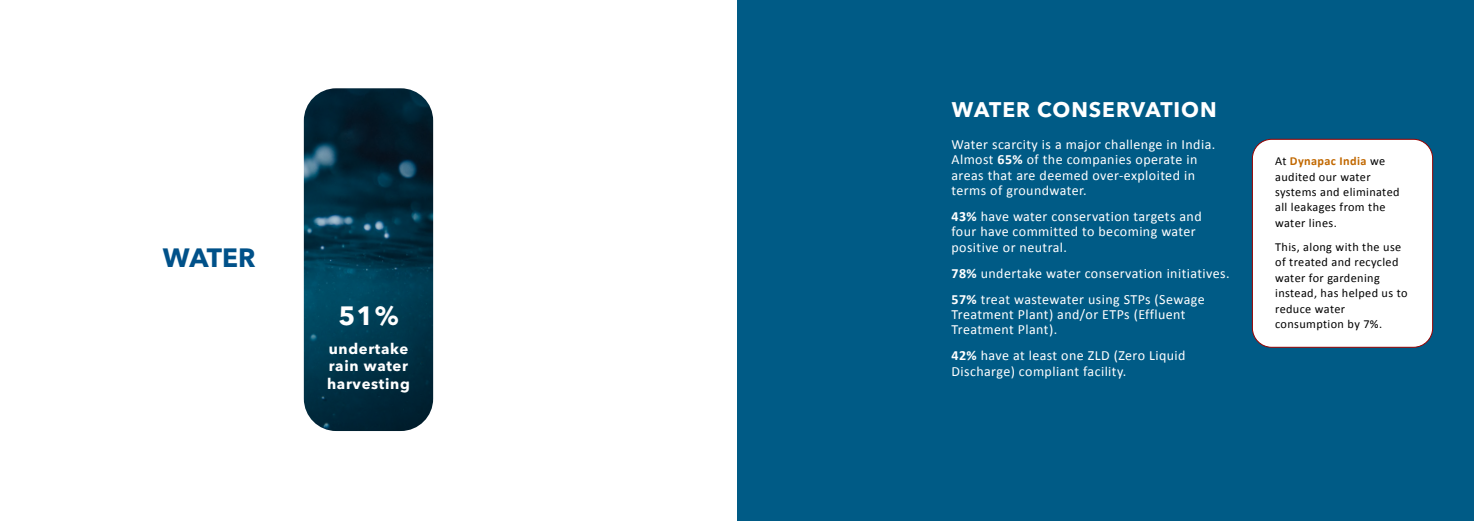
<style>
.page{position:relative;width:1474px;height:521px;background:#fff}
.page>*{position:absolute;margin:0;border:0;box-sizing:border-box;transform-origin:0 0}
.t1{font:700 26.25px "Avenir Next LT Pro";letter-spacing:-.005em;color:#005189}
.t2{font:700 26.25px "Avenir Next LT Pro";color:#fff}
.t3{font:700 21px "Avenir Next LT Pro";letter-spacing:.045em;color:#fff}
.t4{font:700 14.88px/17.8px "Avenir Next LT Pro";letter-spacing:.045em;color:#fff}
.t5{font:14px/15.4px "Calibri";letter-spacing:.03em;color:#fff}
.t6{font:12.25px/15.4px "Calibri";letter-spacing:.03em;color:#000}
.s1{font-weight:700}
.s2{font-weight:700;color:#c16800}
</style>
<div class="page">
<div style="left:737px;top:0;width:736px;height:521px;background:#005b86"></div>
<img style="left:304px;top:88px;width:129px;height:343px;border-radius:32px">
<div style="left:1252px;top:139px;width:180px;height:208px;background:#fff;border:1px solid #960000;border-radius:19px"></div>
<h1 class="t1" style="left:163px;top:248px;width:94px">WATER</h1>
<h1 class="t2" style="left:338px;top:305px;width:62px">51%</h1>
<p class="t4" style="left:327px;top:341px;width:84px">undertake rain water harvesting</p>
<h2 class="t3" style="left:951px;top:101px;width:266px">WATER CONSERVATION</h2>
<p class="t5" style="left:951px;top:138px;width:265px">Water scarcity is a major challenge in India.<br>Almost <span class="s1">65%</span> of the companies operate in areas that are deemed over-exploited in terms of groundwater.</p>
<p class="t5" style="left:951px;top:210px;width:252px"><span class="s1">43%</span> have water conservation targets and four have committed to becoming water positive or neutral.</p>
<p class="t5" style="left:951px;top:261px;width:280px;line-height:25.9px"><span class="s1">78%</span> undertake water conservation initiatives.<br><span class="s1">57%</span> treat wastewater using STPs (Sewage</p>
<p class="t5" style="left:951px;top:308px;width:235px">Treatment Plant) and/or ETPs (Effluent<br>Treatment Plant).</p>
<p class="t5" style="left:951px;top:349px;width:235px"><span class="s1">42%</span> have at least one ZLD (Zero Liquid<br>Discharge) compliant facility.</p>
<p class="t6" style="left:1275px;top:154px;width:126px">At <span class="s2">Dynapac India</span> we audited our water systems and eliminated all leakages from the water lines.</p>
<p class="t6" style="left:1275px;top:240px;width:134px">This, along with the use of treated and recycled water for gardening instead, has helped us to reduce water consumption by 7%.</p>
</div>
